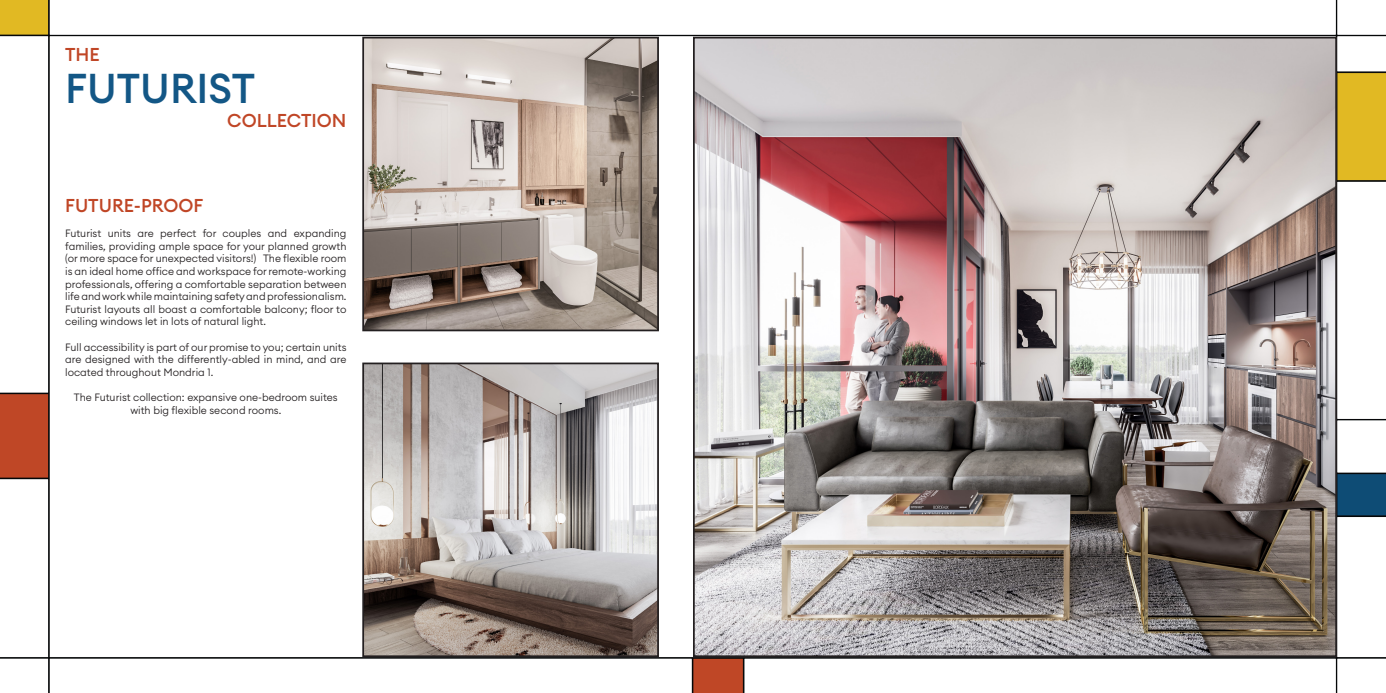
<style>
.page{position:relative;width:1386px;height:693px;background:#fff}
.page>*{position:absolute;margin:0;border:0;box-sizing:border-box;transform-origin:0 0}
.t1{font:500 41.12px "Euclid Circular A";color:#135786}
.t2{font:500 18.38px "Euclid Circular A";color:#c04626}
.t3{font:300 10.5px/12.6px "Euclid Circular A";color:#231f20;text-align:justify}
</style>
<div class="page">
<img style="left:0;top:0;width:1386px;height:693px">
<img style="left:365px;top:40px;width:291px;height:288px">
<div style="left:362px;top:37px;width:297px;height:294px;border:2px solid #231f20"></div>
<img style="left:365px;top:366px;width:291px;height:288px">
<div style="left:362px;top:363px;width:297px;height:294px;border:2px solid #231f20"></div>
<img style="left:696px;top:40px;width:638px;height:614px">
<p class="t2" style="left:65px;top:43px;width:36px">THE</p>
<p class="t1" style="left:65px;top:62px;width:191px">FUTURIST</p>
<p class="t2" style="left:227px;top:109px;width:121px">COLLECTION</p>
<p class="t2" style="left:65px;top:194px;width:140px">FUTURE-PROOF</p>
<p class="t3" style="left:65px;top:227px;width:283px">Futurist units are perfect for couples and expanding families, providing ample space for your planned growth (or more space for unexpected visitors!) The flexible room is an ideal home office and workspace for remote-working professionals, offering a comfortable separation between life and work while maintaining safety and professionalism.<br>Futurist layouts all boast a comfortable balcony; floor to ceiling windows let in lots of natural light.</p>
<p class="t3" style="left:65px;top:340px;width:283px">Full accessibility is part of our promise to you; certain units are designed with the differently-abled in mind, and are located throughout Mondria 1.</p>
<p class="t3" style="left:74px;top:391px;width:265px;text-align:center">The Futurist collection: expansive one-bedroom suites with big flexible second rooms.</p>
</div>
